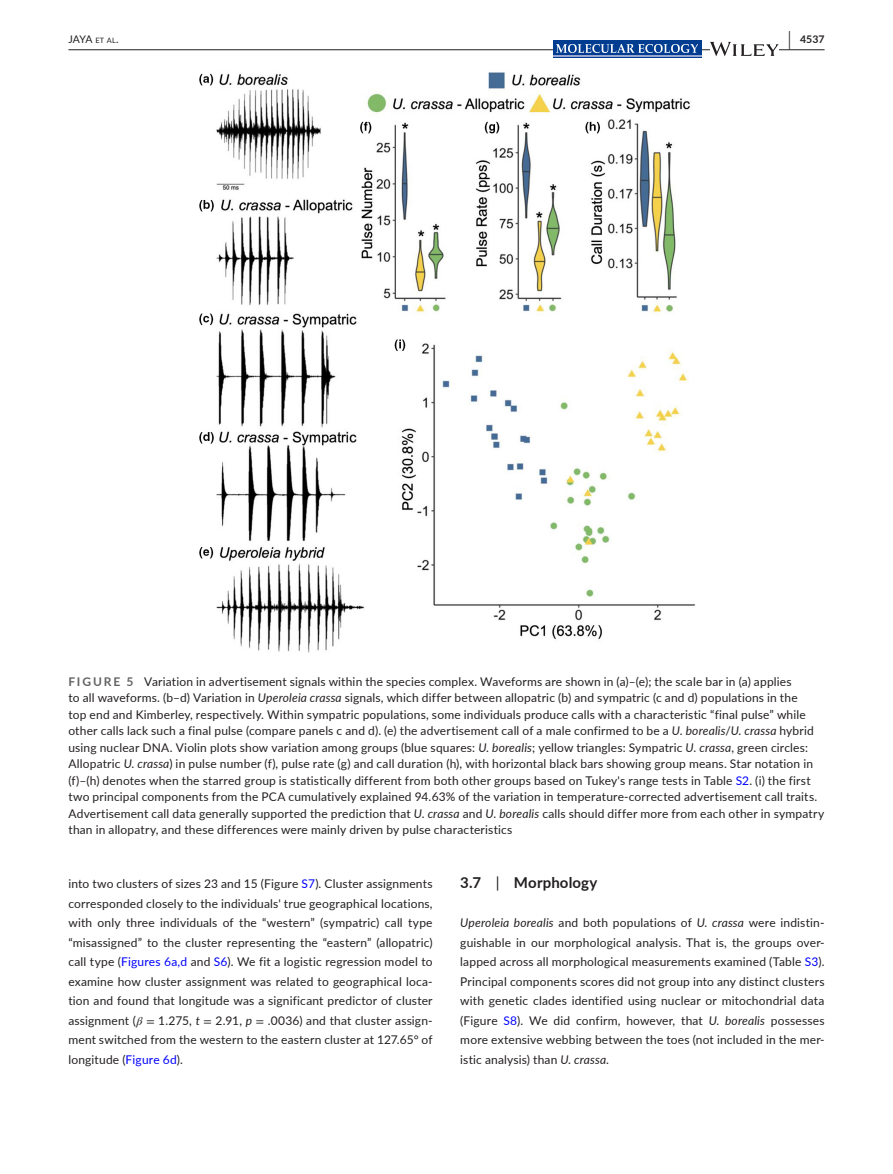
<style>
.page{position:relative;width:893px;height:1174px;background:#fff}
.page>*{position:absolute;margin:0;border:0;box-sizing:border-box;transform-origin:0 0}
.t1{font:700 15px "Lato";letter-spacing:.01em;color:#231f20}
.t2{font:12px/19.5px "Lato";letter-spacing:.015em;color:#231f20;text-align:justify}
.t3{font:10.5px "Lato";color:#231f20}
.t4{font:700 10.5px "Lato";color:#231f20}
.s1{font-size:7.35px}
.s2{font-size:19.5px}
.s3{font-weight:700;color:#636366}
.s4{font-style:italic}
.s5{color:#00f}
.s6{font-family:"STIX";font-style:italic}
.s7{font-family:"STIX"}
.s8{font-weight:400}
</style>
<div class="page">
<hr style="left:68px;top:49px;width:756px;height:1px;background:#231f20">
<div style="left:553px;top:41px;width:148px;height:17px;background:#003d91"></div>
<img style="left:556px;top:44px;width:142px;height:8px">
<hr style="left:553px;top:55px;width:148px;height:2px;background:#96a6d0">
<svg style="left:710px;top:42px;width:69px;height:14px"></svg>
<img style="left:199px;top:72px;width:496px;height:581px">
<p class="t3" style="left:68px;top:31px;width:52px">JAYA <span class="s1">et al</span>.</p>
<p class="t4" style="left:789px;top:31px;width:37px"><span class="s2">|</span> 4537</p>
<p class="t2" style="left:68px;top:672px;width:757px;line-height:16.5px;text-align:left"><span class="s3">FIGURE 5</span> Variation in advertisement signals within the species complex. Waveforms are shown in (a)–(e); the scale bar in (a) applies<br>to all waveforms. (b–d) Variation in <span class="s4">Uperoleia crassa</span> signals, which differ between allopatric (b) and sympatric (c and d) populations in the<br>top end and Kimberley, respectively. Within sympatric populations, some individuals produce calls with a characteristic “final pulse” while other calls lack such a final pulse (compare panels c and d). (e) the advertisement call of a male confirmed to be a <span class="s4">U. borealis</span>/<span class="s4">U. crassa</span> hybrid using nuclear DNA. Violin plots show variation among groups (blue squares: <span class="s4">U. borealis</span>; yellow triangles: Sympatric <span class="s4">U. crassa</span>, green circles:<br>Allopatric <span class="s4">U. crassa</span>) in pulse number (f), pulse rate (g) and call duration (h), with horizontal black bars showing group means. Star notation in (f)–(h) denotes when the starred group is statistically different from both other groups based on Tukey's range tests in Table <span class="s5">S2</span>. (i) the first two principal components from the PCA cumulatively explained 94.63% of the variation in temperature-corrected advertisement call traits.<br>Advertisement call data generally supported the prediction that <span class="s4">U. crassa</span> and <span class="s4">U. borealis</span> calls should differ more from each other in sympatry than in allopatry, and these differences were mainly driven by pulse characteristics</p>
<p class="t2" style="left:68px;top:873px;width:366px">into two clusters of sizes 23 and 15 (Figure <span class="s5">S7</span>). Cluster assignments corresponded closely to the individuals' true geographical locations, with only three individuals of the “western” (sympatric) call type “misassigned” to the cluster representing the “eastern” (allopatric) call type (<span class="s5">Figures 6a,d</span> and <span class="s5">S6</span>). We fit a logistic regression model to examine how cluster assignment was related to geographical loca&shy;tion and found that longitude was a significant predictor of cluster assignment (<span class="s6">β</span> <span class="s7">=</span> 1.275, <span class="s4">t</span> <span class="s7">=</span> 2.91, <span class="s4">p</span> <span class="s7">=</span> .0036) and that cluster assign&shy;ment switched from the western to the eastern cluster at 127.65° of longitude (<span class="s5">Figure 6d</span>).</p>
<p class="t1" style="left:460px;top:872px;width:139px">3.7 <span class="s8">|</span> Morphology</p>
<p class="t2" style="left:460px;top:912px;width:366px"><span class="s4">Uperoleia borealis</span> and both populations of <span class="s4">U. crassa</span> were indistin&shy;guishable in our morphological analysis. That is, the groups over&shy;lapped across all morphological measurements examined (Table <span class="s5">S3</span>).<br>Principal components scores did not group into any distinct clusters with genetic clades identified using nuclear or mitochondrial data (Figure <span class="s5">S8</span>). We did confirm, however, that <span class="s4">U. borealis</span> possesses more extensive webbing between the toes (not included in the mer&shy;istic analysis) than <span class="s4">U. crassa</span>.</p>
</div>
